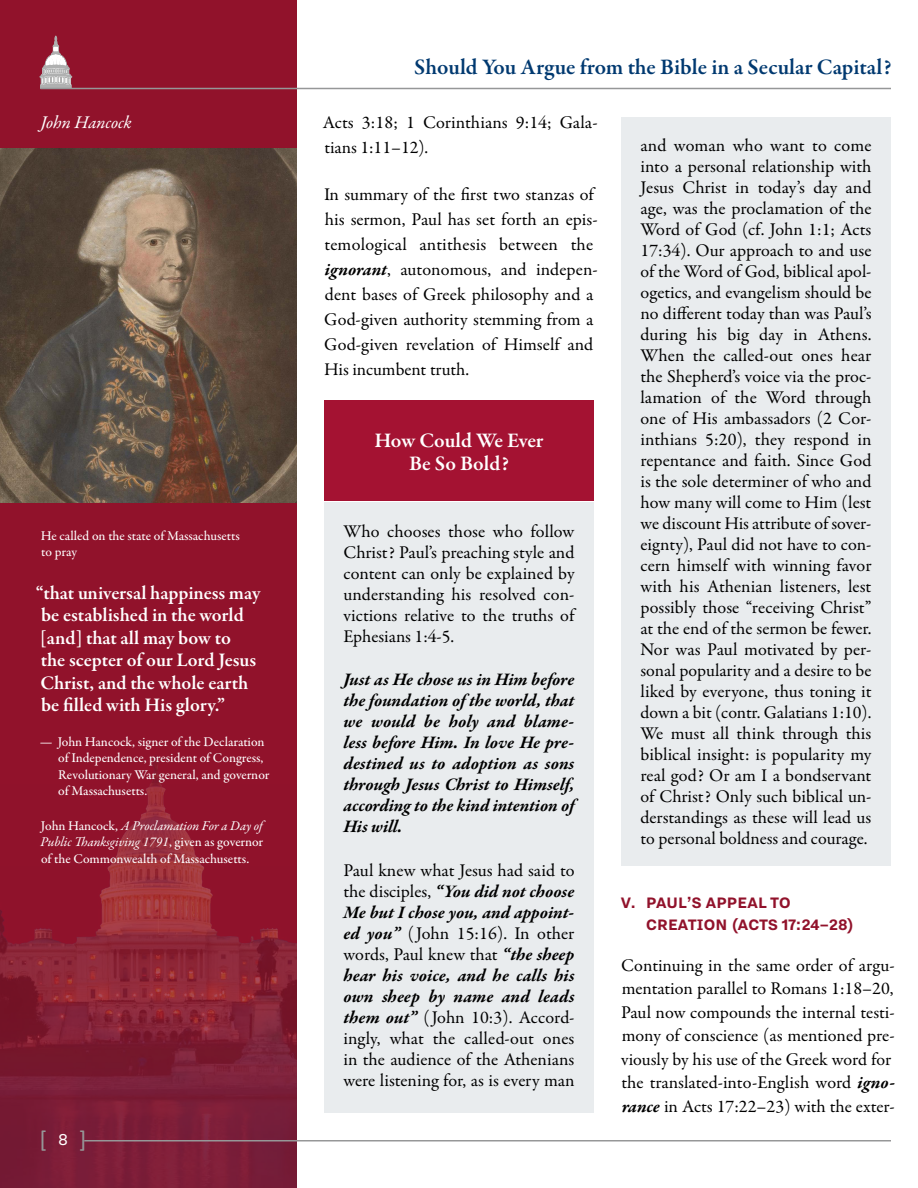
<style>
.page{position:relative;width:918px;height:1188px;background:#fff}
.page>*{position:absolute;margin:0;border:0;box-sizing:border-box;transform-origin:0 0}
.t1{font:24px "Calibri";color:#969798}
.t2{font:600 22.5px "Garamond Premr Pro";color:#003970}
.t3{font:600 21px/22.5px "Garamond Premr Pro";color:#fff;text-align:center}
.t4{font:600 19.5px/22.5px "Garamond Premr Pro";letter-spacing:-.005em;color:#fff}
.t5{font:700 18.75px/21.9px "Nitti Grotesk";letter-spacing:-.01em;color:#91122b}
.Body{font:18px/21px "Garamond Premr Pro";color:#000}
.Scripture{font:italic 700 18px/21px "Garamond Premr Pro";letter-spacing:-.005em;color:#000;text-align:justify}
.Name{font:italic 18px "Garamond Premr Pro";letter-spacing:-.005em;color:#fff}
.Source{font:500 13.5px/16.5px "Garamond Premr Pro";letter-spacing:-.005em;color:#fff}
.Attribution{font:500 13.5px/16.5px "Garamond Premr Pro";color:#fff}
.s1{font-weight:400;font-style:italic}
.s2{font-family:"Nitti Grotesk";font-size:19.5px;color:#fff}
.s3{font-weight:700;font-style:italic}
</style>
<div class="page">
<img style="left:0;top:0;width:297px;height:1188px">
<hr style="left:84px;top:1140px;width:807px;height:2px;background:#969798">
<svg style="left:40px;top:36px;width:32px;height:52px;background:#b07b86"></svg>
<hr style="left:40px;top:88px;width:851px;height:1px;background:#969798">
<img style="left:0;top:148px;width:297px;height:355px">
<div style="left:621px;top:117px;width:270px;height:749px;background:#e9ecee"></div>
<div style="left:324px;top:502px;width:270px;height:611px;background:#e9ecee"></div>
<div style="left:324px;top:400px;width:270px;height:101px;background:#a41232"></div>
<p class="Name" style="left:40px;top:111px;width:93px">John Hancock</p>
<p class="Source" style="left:41px;top:527px;width:201px">He called on the state of Massachusetts to pray</p>
<p class="t4" style="left:36px;top:582px;width:226px">“that universal happiness may be established in the world [and] that all may bow to<br>the scepter of our Lord Jesus<br>Christ, and the whole earth be filled with His glory.”</p>
<p class="Attribution" style="left:58px;top:734px;width:213px;text-indent:-19px">— John Hancock, signer of the Declaration of Independence, president of Congress, Revolutionary War general, and governor of Massachusetts.</p>
<p class="Source" style="left:40px;top:818px;width:224px;text-align:justify">John Hancock, <span class="s1">A Proclamation For a Day of Public Thanksgiving 1791</span>, given as governor of the Commonwealth of Massachusetts.</p>
<h1 class="t1" style="left:39px;top:1122px;width:49px">[ <span class="s2">8</span> ]</h1>
<p class="t2" style="left:414px;top:53px;width:479px">Should You Argue from the Bible in a Secular Capital?</p>
<p class="Body" style="left:323px;top:110px;width:277px;line-height:24.9px">Acts 3:18; 1 Corinthians 9:14; Gala&shy;tians 1:11–12).</p>
<p class="Body" style="left:324px;top:183px;width:275px;line-height:24.9px">In summary of the first two stanzas of his sermon, Paul has set forth an epis&shy;temological antithesis between the <span class="s3">ignorant</span>, autonomous, and indepen&shy;dent bases of Greek philosophy and a God-given authority stemming from a God-given revelation of Himself and His incumbent truth.</p>
<p class="t3" style="left:374px;top:430px;width:171px">How Could We Ever<br>Be So Bold?</p>
<p class="Body" style="left:344px;top:521px;width:233px;text-align:justify">Who chooses those who follow Christ? Paul’s preaching style and content can only be explained by understanding his resolved con&shy;victions relative to the truths of Ephesians 1:4-5.</p>
<p class="Scripture" style="left:344px;top:670px;width:233px">Just as He chose us in Him before the foundation of the world, that we would be holy and blame&shy;less before Him. In love He pre&shy;destined us to adoption as sons through Jesus Christ to Himself, according to the kind intention of His will.</p>
<p class="Body" style="left:344px;top:860px;width:233px;text-align:justify">Paul knew what Jesus had said to the disciples, <span class="s3">“You did not choose Me but I chose you, and appoint&shy;ed you”</span> (John 15:16). In other words, Paul knew that <span class="s3">“the sheep hear his voice, and he calls his own sheep by name and leads them out”</span> (John 10:3). Accord&shy;ingly, what the called-out ones in the audience of the Athenians were listening for, as is every man</p>
<p class="Body" style="left:640px;top:135px;width:233px;text-align:justify">and woman who want to come into a personal relationship with Jesus Christ in today’s day and age, was the proclamation of the Word of God (cf. John 1:1; Acts 17:34). Our approach to and use of the Word of God, biblical apol&shy;ogetics, and evangelism should be no different today than was Paul’s during his big day in Athens.<br>When the called-out ones hear the Shepherd’s voice via the proc&shy;lamation of the Word through one of His ambassadors (2 Cor&shy;inthians 5:20), they respond in repentance and faith. Since God is the sole determiner of who and how many will come to Him (lest we discount His attribute of sover&shy;eignty), Paul did not have to con&shy;cern himself with winning favor with his Athenian listeners, lest possibly those “receiving Christ” at the end of the sermon be fewer.<br>Nor was Paul motivated by per&shy;sonal popularity and a desire to be liked by everyone, thus toning it down a bit (contr. Galatians 1:10).<br>We must all think through this biblical insight: is popularity my real god? Or am I a bondservant of Christ? Only such biblical un&shy;derstandings as these will lead us to personal boldness and courage.</p>
<p class="t5" style="left:646px;top:891px;width:209px;text-indent:-25px">V. PAUL’S APPEAL TO<br>CREATION (ACTS 17:24–28)</p>
<p class="Body" style="left:621px;top:954px;width:276px;line-height:23.4px">Continuing in the same order of argu&shy;mentation parallel to Romans 1:18–20, Paul now compounds the internal testi&shy;mony of conscience (as mentioned pre&shy;viously by his use of the Greek word for the translated-into-English word <span class="s3">igno&shy;rance</span> in Acts 17:22–23) with the exter-</p>
</div>
